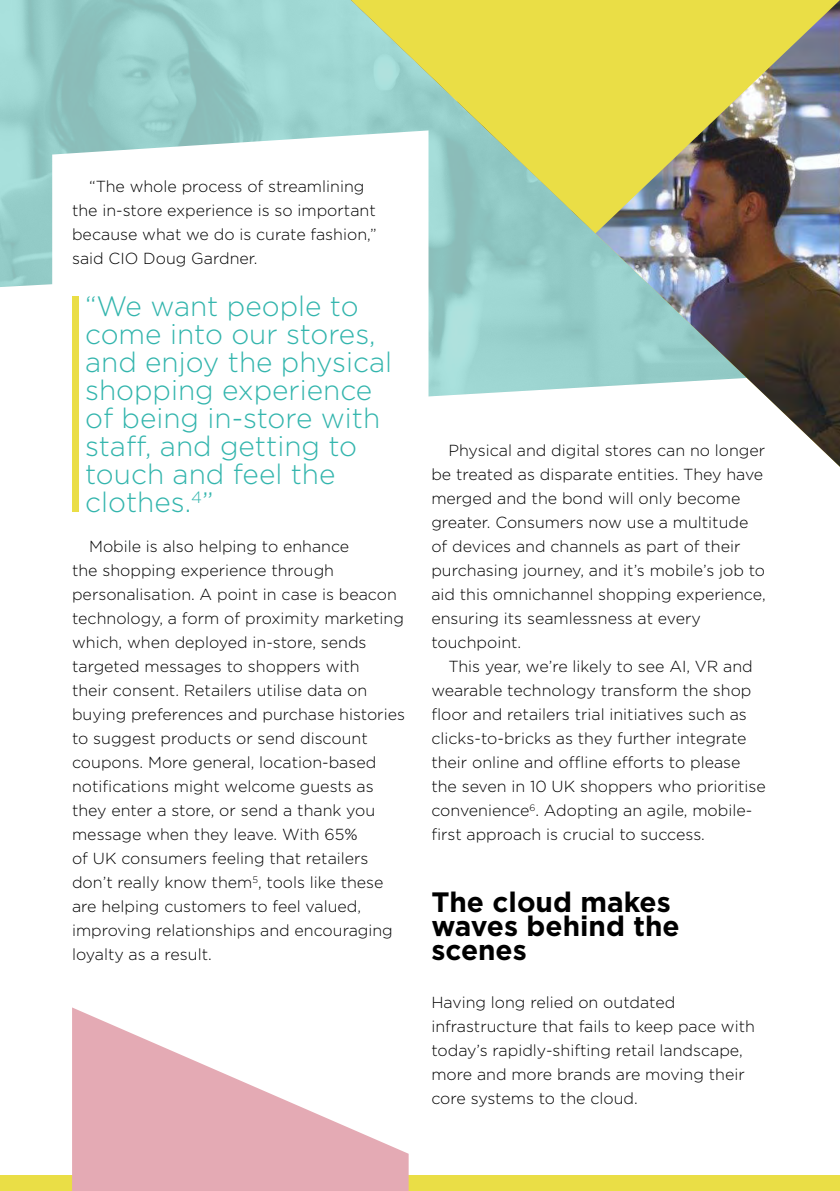
<style>
.page{position:relative;width:840px;height:1191px;background:#fff}
.page>*{position:absolute;margin:0;border:0;box-sizing:border-box;transform-origin:0 0}
.t1{font:300 308px "Gotham";color:#eade46;scale:.41 1}
.t2{font:300 28px/28px "Gotham";color:#33b5ad}
.t3{font:700 28px/24px "Gotham";color:#000}
.t4{font:300 16px/24px "Gotham";color:#000}
</style>
<div class="page">
<div style="left:0;top:1175px;width:839px;height:16px;background:#eade46"></div>
<img style="left:428px;top:233px;width:411px;height:233px">
<svg style="left:52px;top:130px;width:298px;height:155px"></svg>
<svg style="left:72px;top:1007px;width:336px;height:184px;fill:#e4aab4"></svg>
<svg style="left:350px;top:0;width:489px;height:233px;background:#bfc278"></svg>
<p class="t4" style="left:72px;top:174px;width:306px;text-indent:17px">“The whole process of streamlining the in-store experience is so important because what we do is curate fashion,” said CIO Doug Gardner.</p>
<h1 class="t1" style="left:58px;top:208px;width:86px">I</h1>
<h2 class="t2" style="left:85px;top:291px;width:308px">“We want people to come into our stores, and enjoy the physical shopping experience of being in-store with staff, and getting to touch and feel the clothes.<sup>4</sup>”</h2>
<p class="t4" style="left:72px;top:534px;width:334px;text-indent:17px">Mobile is also helping to enhance<br>the shopping experience through personalisation. A point in case is beacon technology, a form of proximity marketing which, when deployed in-store, sends targeted messages to shoppers with<br>their consent. Retailers utilise data on buying preferences and purchase histories to suggest products or send discount coupons. More general, location-based notifications might welcome guests as they enter a store, or send a thank you message when they leave. With 65%<br>of UK consumers feeling that retailers don’t really know them<sup>5</sup>, tools like these are helping customers to feel valued, improving relationships and encouraging loyalty as a result.</p>
<p class="t4" style="left:431px;top:438px;width:336px;text-indent:17px">Physical and digital stores can no longer be treated as disparate entities. They have merged and the bond will only become greater. Consumers now use a multitude of devices and channels as part of their purchasing journey, and it’s mobile’s job to aid this omnichannel shopping experience, ensuring its seamlessness at every touchpoint.</p>
<p class="t4" style="left:431px;top:654px;width:336px;text-indent:17px">This year, we’re likely to see AI, VR and wearable technology transform the shop floor and retailers trial initiatives such as clicks-to-bricks as they further integrate their online and offline efforts to please the seven in 10 UK shoppers who prioritise convenience<sup>6</sup>. Adopting an agile, mobile&shy;first approach is crucial to success.</p>
<h2 class="t3" style="left:431px;top:889px;width:250px">The cloud makes waves behind the scenes</h2>
<p class="t4" style="left:431px;top:990px;width:325px">Having long relied on outdated infrastructure that fails to keep pace with today’s rapidly-shifting retail landscape, more and more brands are moving their core systems to the cloud.</p>
</div>
